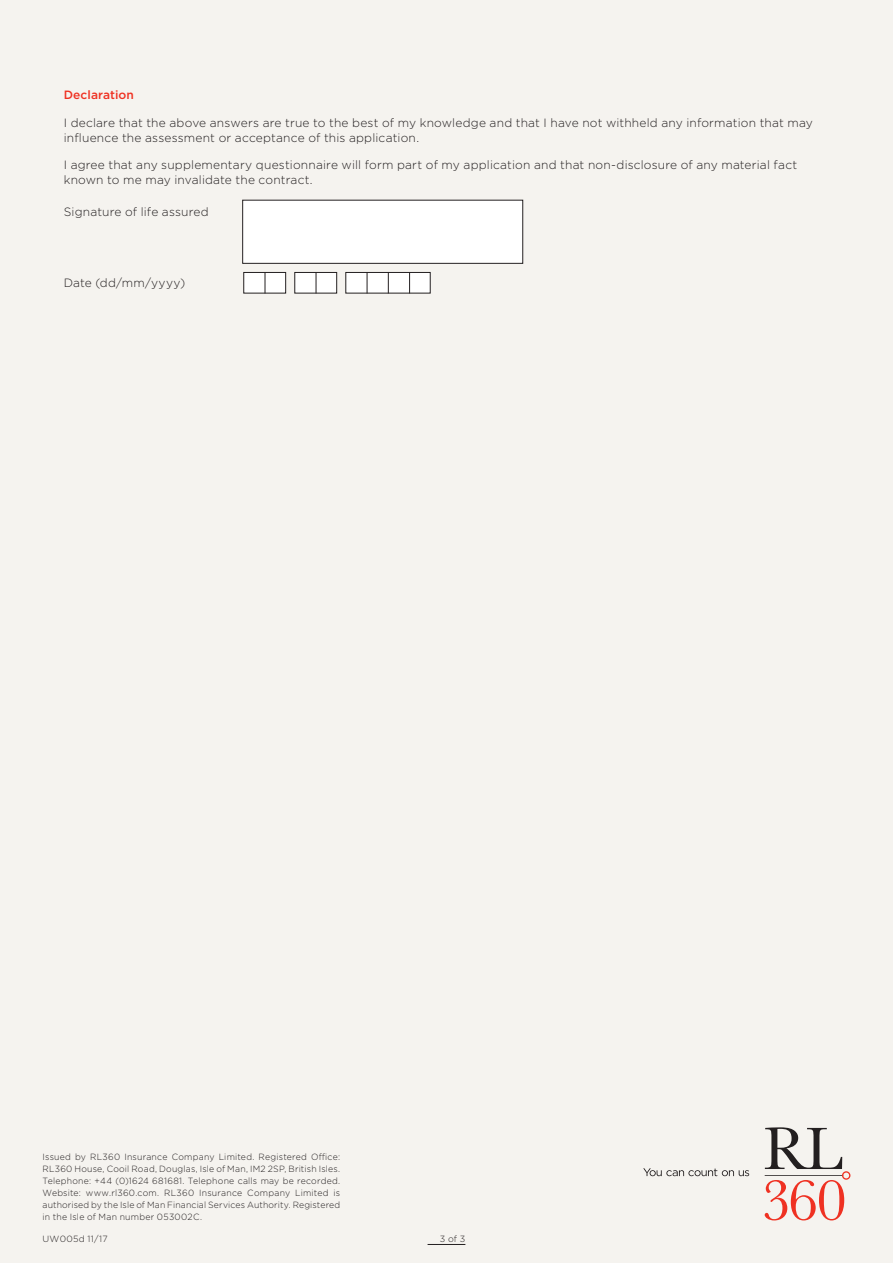
<style>
.page{position:relative;width:893px;height:1263px;background:#f5f3ef}
.page>*{position:absolute;margin:0;border:0;box-sizing:border-box;transform-origin:0 0}
.Body_text{font:300 12px/15px "Gotham";letter-spacing:.015em;color:#231f20}
.Body_text-2{font:500 12px "Gotham";letter-spacing:.005em;color:#ef3122}
.t1{font:300 9px/12px "Gotham";letter-spacing:.02em;color:#231f20;text-align:justify}
</style>
<div class="page">
<hr style="left:428px;top:1244px;width:37px;height:1px;background:#231f20">
<div style="left:243px;top:200px;width:280px;height:63px;background:#fff"></div>
<div style="left:242px;top:200px;width:281px;height:64px;border:1px solid #231f20"></div>
<div style="left:244px;top:272px;width:42px;height:21px;background:#fff"></div>
<div style="left:243px;top:272px;width:43px;height:21px;border:1px solid #231f20"></div>
<svg style="left:265px;top:272px;width:1px;height:21px"></svg>
<div style="left:295px;top:272px;width:42px;height:21px;background:#fff"></div>
<div style="left:294px;top:272px;width:43px;height:21px;border:1px solid #231f20"></div>
<svg style="left:316px;top:272px;width:1px;height:21px"></svg>
<div style="left:346px;top:272px;width:84px;height:21px;background:#fff"></div>
<div style="left:345px;top:272px;width:85px;height:21px;border:1px solid #231f20"></div>
<svg style="left:367px;top:272px;width:1px;height:21px"></svg>
<svg style="left:388px;top:272px;width:1px;height:21px"></svg>
<svg style="left:409px;top:272px;width:1px;height:21px"></svg>
<svg style="left:765px;top:1127px;width:85px;height:93px"></svg>
<svg style="left:643px;top:1168px;width:106px;height:8px"></svg>
<p class="Body_text-2" style="left:64px;top:87px;width:72px">Declaration</p>
<p class="Body_text" style="left:64px;top:115px;width:751px">I declare that the above answers are true to the best of my knowledge and that I have not withheld any information that may influence the assessment or acceptance of this application.</p>
<p class="Body_text" style="left:64px;top:157px;width:735px">I agree that any supplementary questionnaire will form part of my application and that non-disclosure of any material fact known to me may invalidate the contract.</p>
<p class="Body_text" style="left:64px;top:204px;width:146px">Signature of life assured</p>
<p class="Body_text" style="left:64px;top:275px;width:123px">Date (dd/mm/yyyy)</p>
<p class="t1" style="left:43px;top:1151px;width:299px">Issued by RL360 Insurance Company Limited. Registered Office:<br>RL360 House, Cooil Road, Douglas, Isle of Man, IM2 2SP, British Isles.<br>Telephone: +44 (0)1624 681681. Telephone calls may be recorded.<br>Website: www.rl360.com. RL360 Insurance Company Limited is authorised by the Isle of Man Financial Services Authority. Registered in the Isle of Man number 053002C.</p>
<p class="t1" style="left:43px;top:1232px;width:67px">UW005d 11/17</p>
<p class="t1" style="left:440px;top:1232px;width:27px">3 of 3</p>
</div>
